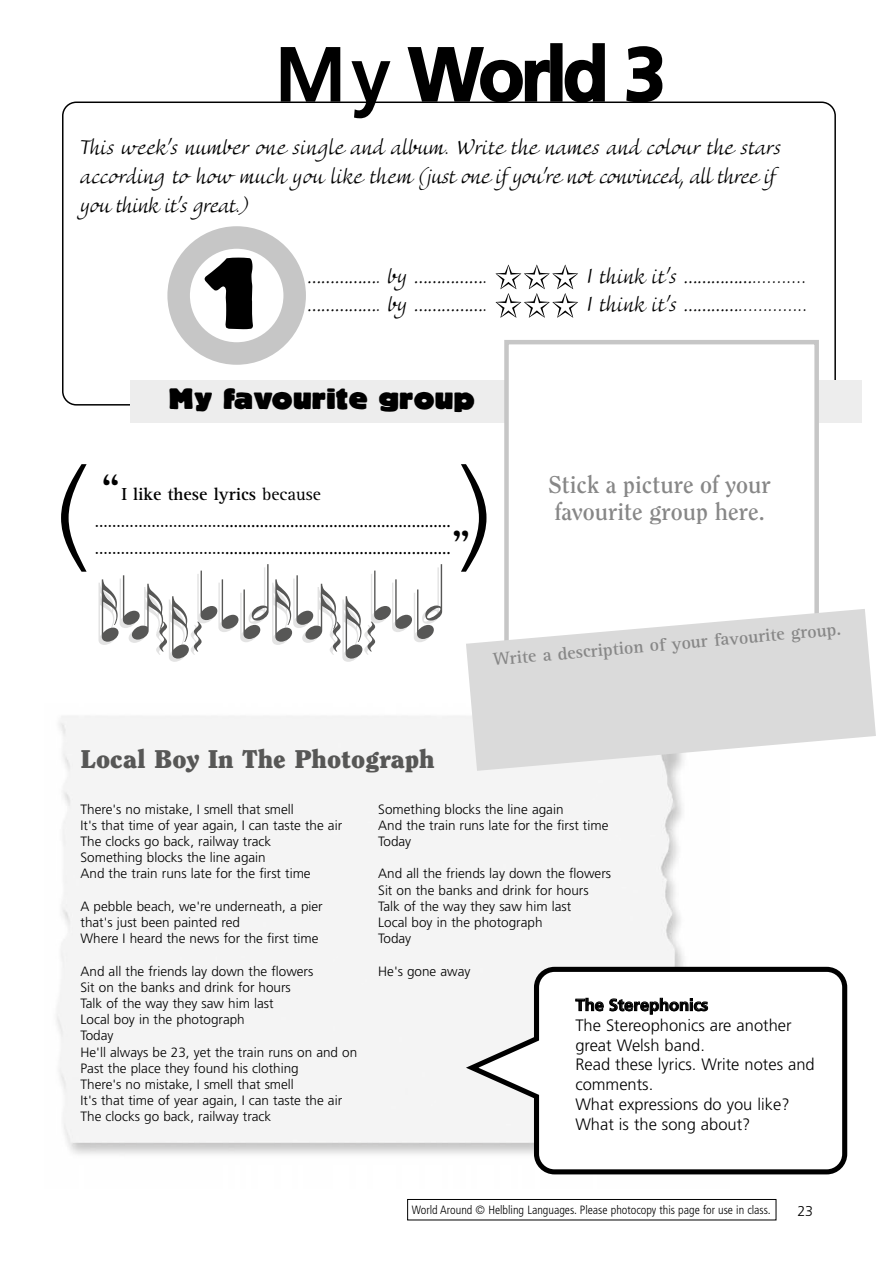
<style>
.page{position:relative;width:893px;height:1263px;background:#fff}
.page>*{position:absolute;margin:0;border:0;box-sizing:border-box;transform-origin:0 0}
.t1{font:300 120px "Frutiger";color:#000}
.t2{font:900 115.8px "Informal";color:#000}
.t3{font:700 75px "Frutiger";letter-spacing:-.05em;color:#000}
.t4{font:49.5px "Agfa Rotis Serif";color:#000}
.t5{font:900 33px "Informal";color:#000}
.t6{font:900 25.5px "Clearface";color:#575756}
.t7{font:24px/28.8px "Belltrap";color:#000}
.t8{font:700 24px/27px "Clearface";color:#878787}
.t9{font:18px/27px "Agfa Rotis Serif";color:#000}
.t10{font:700 18px "Agfa Rotis Serif";color:#878787}
.t11{font:300 16.5px/19.8px "Frutiger";color:#000}
.t12{font:700 16.5px "Frutiger";letter-spacing:-.005em;color:#000}
.t13{font:300 14.25px "Frutiger";color:#000}
.t14{font:300 13.5px/16.2px "Frutiger";color:#000}
.t15{font:300 condensed 12px "Frutiger";color:#000}
.s1{font-weight:400}
.s2{font-weight:700}
</style>
<div class="page">
<div style="left:407px;top:1199px;width:369px;height:21px;border:1px solid #000"></div>
<svg style="left:62px;top:102px;width:774px;height:304px"></svg>
<div style="left:130px;top:380px;width:731px;height:43px;background:#ededed"></div>
<svg style="left:167px;top:226px;width:139px;height:139px"></svg>
<svg style="left:280px;top:47px;width:61px;height:56px"></svg>
<svg style="left:350px;top:61px;width:42px;height:58px"></svg>
<svg style="left:406px;top:47px;width:145px;height:57px"></svg>
<div style="left:550px;top:43px;width:12px;height:59px;border:2px solid #000"></div>
<svg style="left:563px;top:43px;width:43px;height:61px"></svg>
<svg style="left:625px;top:46px;width:39px;height:58px"></svg>
<div style="left:506px;top:342px;width:311px;height:315px;background:#fff"></div>
<div style="left:504px;top:340px;width:315px;height:319px;border:4px solid #c6c6c6"></div>
<svg style="left:466px;top:967px;width:381px;height:207px"></svg>
<svg style="left:575px;top:998px;width:133px;height:16px"></svg>
<svg style="left:495px;top:264px;width:83px;height:54px"></svg>
<svg style="left:466px;top:609px;width:410px;height:162px;fill:#dadada"></svg>
<svg style="left:99px;top:564px;width:343px;height:98px"></svg>
<h3 class="t3" style="left:275px;top:30px;width:392px"><span class="s1">My</span> World 3</h3>
<h3 class="t7" style="left:81px;top:134px;width:702px">This week’s number one single and album. Write the names and colour the stars according to how much you like them (just one if you’re not convinced, all three if you think it’s great.)</h3>
<h2 class="t2" style="left:202px;top:233px;width:55px">1</h2>
<h3 class="t7" style="left:308px;top:263px;width:182px">……………. by …………….</h3>
<h3 class="t7" style="left:586px;top:263px;width:222px">I think it’s ……………...........</h3>
<h3 class="t7" style="left:308px;top:291px;width:182px">……………. by …………….</h3>
<h3 class="t7" style="left:586px;top:291px;width:223px">I think it’s …………..............</h3>
<h3 class="t5" style="left:169px;top:382px;width:307px">My favourite group</h3>
<h1 class="t1" style="left:56px;top:446px;width:35px">(</h1>
<h1 class="t1" style="left:458px;top:446px;width:35px">)</h1>
<h3 class="t4" style="left:101px;top:462px;width:22px">“</h3>
<h3 class="t9" style="left:95px;top:481px;width:357px;text-indent:26px"><span class="s2">I like these lyrics</span> because …………………………....................................................</h3>
<h3 class="t4" style="left:450px;top:519px;width:22px">”</h3>
<h3 class="t9" style="left:95px;top:535px;width:357px">…………………………....................................................</h3>
<h3 class="t8" style="left:549px;top:471px;width:224px">Stick a picture of your favourite group here.</h3>
<h3 class="t10" style="left:492px;top:649px;width:351px;rotate:-5deg">Write a description of your favourite group.</h3>
<h3 class="t6" style="left:81px;top:743px;width:356px">Local Boy In The Photograph</h3>
<p class="t14" style="left:81px;top:801px;width:263px">There's no mistake, I smell that smell<br>It's that time of year again, I can taste the air The clocks go back, railway track<br>Something blocks the line again<br>And the train runs late for the first time</p>
<p class="t14" style="left:81px;top:898px;width:244px">A pebble beach, we're underneath, a pier that's just been painted red<br>Where I heard the news for the first time</p>
<p class="t14" style="left:81px;top:963px;width:278px">And all the friends lay down the flowers<br>Sit on the banks and drink for hours<br>Talk of the way they saw him last<br>Local boy in the photograph<br>Today<br>He'll always be 23, yet the train runs on and on Past the place they found his clothing<br>There's no mistake, I smell that smell<br>It's that time of year again, I can taste the air The clocks go back, railway track</p>
<p class="t14" style="left:378px;top:801px;width:232px">Something blocks the line again<br>And the train runs late for the first time<br>Today</p>
<p class="t14" style="left:378px;top:866px;width:234px">And all the friends lay down the flowers<br>Sit on the banks and drink for hours<br>Talk of the way they saw him last<br>Local boy in the photograph<br>Today</p>
<p class="t14" style="left:378px;top:963px;width:94px">He's gone away</p>
<p class="t12" style="left:576px;top:995px;width:134px">The Sterephonics</p>
<p class="t11" style="left:575px;top:1015px;width:241px">The Stereophonics are another great Welsh band.<br>Read these lyrics. Write notes and comments.<br>What expressions do you like?<br>What is the song about?</p>
<p class="t15" style="left:412px;top:1203px;width:360px">World Around © Helbling Languages. Please photocopy this page for use in class.</p>
<p class="t13" style="left:797px;top:1202px;width:17px">23</p>
</div>
